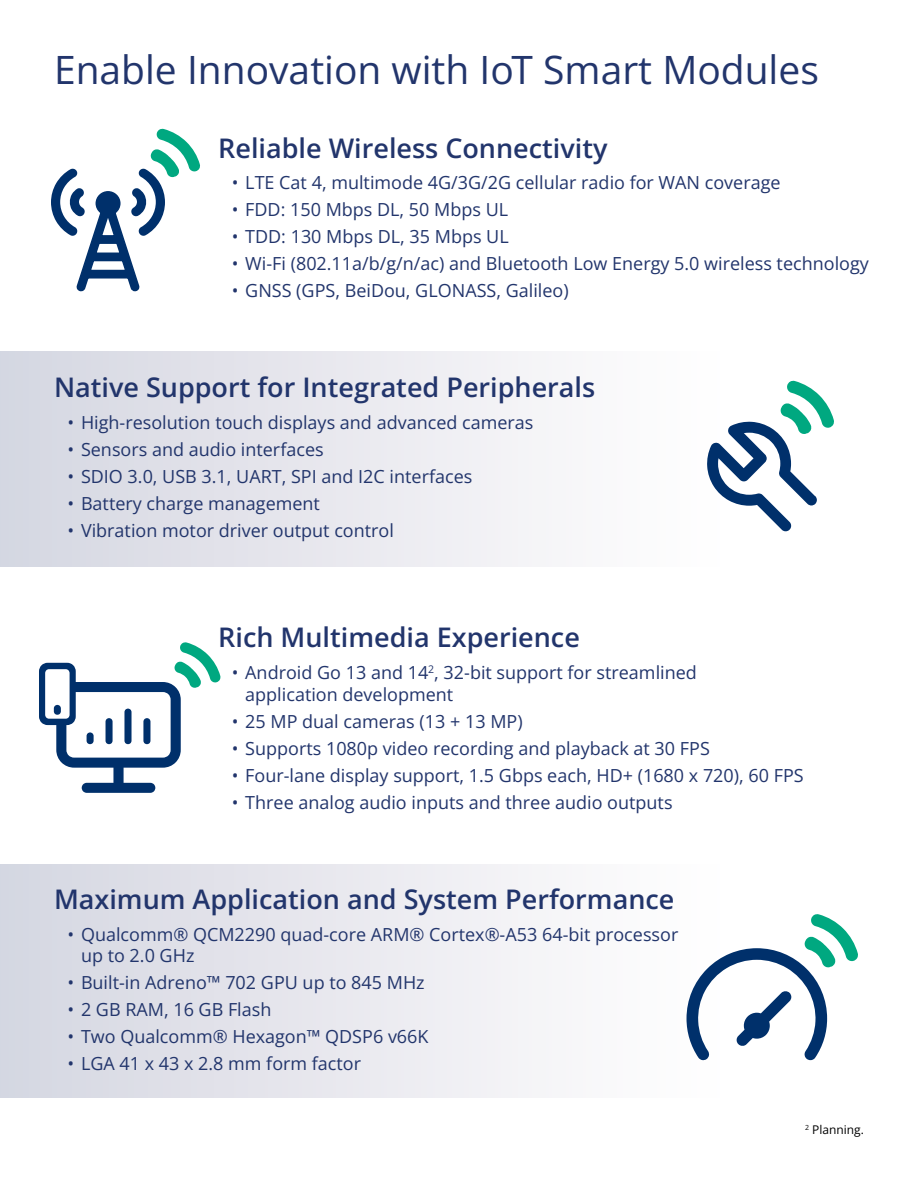
<style>
.page{position:relative;width:918px;height:1188px;background:#fff}
.page>*{position:absolute;margin:0;border:0;box-sizing:border-box;transform-origin:0 0}
.t1{font:39px "Open Sans";color:#22356c}
.t2{font:600 27px "Open Sans";color:#22356c}
.t3{font:18px/21.6px "Open Sans";color:#22356c}
.t4{font:12px "Open Sans";color:#000}
</style>
<div class="page">
<div style="left:0;top:864px;width:745px;height:233px;background:linear-gradient(to right,#d5d6e1,#fff)"></div>
<div style="left:0;top:352px;width:745px;height:214px;background:linear-gradient(to right,#d5d6e1,#fff)"></div>
<svg style="left:686px;top:914px;width:172px;height:146px"></svg>
<svg style="left:51px;top:129px;width:149px;height:163px"></svg>
<svg style="left:707px;top:381px;width:127px;height:150px"></svg>
<svg style="left:39px;top:642px;width:182px;height:151px"></svg>
<h1 class="t1" style="left:54px;top:43px;width:766px">Enable Innovation with IoT Smart Modules</h1>
<h2 class="t2" style="left:218px;top:129px;width:391px">Reliable Wireless Connectivity</h2>
<p class="t3" style="left:232px;top:171px;width:550px">• LTE Cat 4, multimode 4G/3G/2G cellular radio for WAN coverage</p>
<p class="t3" style="left:232px;top:198px;width:278px">• FDD: 150 Mbps DL, 50 Mbps UL</p>
<p class="t3" style="left:232px;top:225px;width:279px">• TDD: 130 Mbps DL, 35 Mbps UL</p>
<p class="t3" style="left:232px;top:252px;width:639px">• Wi-Fi (802.11a/b/g/n/ac) and Bluetooth Low Energy 5.0 wireless technology</p>
<p class="t3" style="left:232px;top:279px;width:338px">• GNSS (GPS, BeiDou, GLONASS, Galileo)</p>
<h2 class="t2" style="left:54px;top:369px;width:543px">Native Support for Integrated Peripherals</h2>
<p class="t3" style="left:68px;top:411px;width:468px">• High-resolution touch displays and advanced cameras</p>
<p class="t3" style="left:68px;top:438px;width:258px">• Sensors and audio interfaces</p>
<p class="t3" style="left:68px;top:465px;width:406px">• SDIO 3.0, USB 3.1, UART, SPI and I2C interfaces</p>
<p class="t3" style="left:68px;top:492px;width:254px">• Battery charge management</p>
<p class="t3" style="left:68px;top:519px;width:328px">• Vibration motor driver output control</p>
<h2 class="t2" style="left:218px;top:619px;width:363px">Rich Multimedia Experience</h2>
<p class="t3" style="left:245px;top:661px;width:453px;text-indent:-13px">• Android Go 13 and 14<sup>2</sup>, 32-bit support for streamlined application development</p>
<p class="t3" style="left:232px;top:710px;width:292px">• 25 MP dual cameras (13 + 13 MP)</p>
<p class="t3" style="left:232px;top:737px;width:480px">• Supports 1080p video recording and playback at 30 FPS</p>
<p class="t3" style="left:232px;top:764px;width:574px">• Four-lane display support, 1.5 Gbps each, HD+ (1680 x 720), 60 FPS</p>
<p class="t3" style="left:232px;top:791px;width:442px">• Three analog audio inputs and three audio outputs</p>
<h2 class="t2" style="left:54px;top:881px;width:622px">Maximum Application and System Performance</h2>
<p class="t3" style="left:81px;top:923px;width:599px;text-indent:-14px">• Qualcomm® QCM2290 quad-core ARM® Cortex®-A53 64-bit processor up to 2.0 GHz</p>
<p class="t3" style="left:68px;top:972px;width:359px">• Built-in Adreno™ 702 GPU up to 845 MHz</p>
<p class="t3" style="left:68px;top:999px;width:205px">• 2 GB RAM, 16 GB Flash</p>
<p class="t3" style="left:68px;top:1026px;width:363px">• Two Qualcomm® Hexagon™ QDSP6 v66K</p>
<p class="t3" style="left:68px;top:1053px;width:295px">• LGA 41 x 43 x 2.8 mm form factor</p>
<p class="t4" style="left:805px;top:1121px;width:60px"><sup>2</sup> Planning.</p>
</div>
